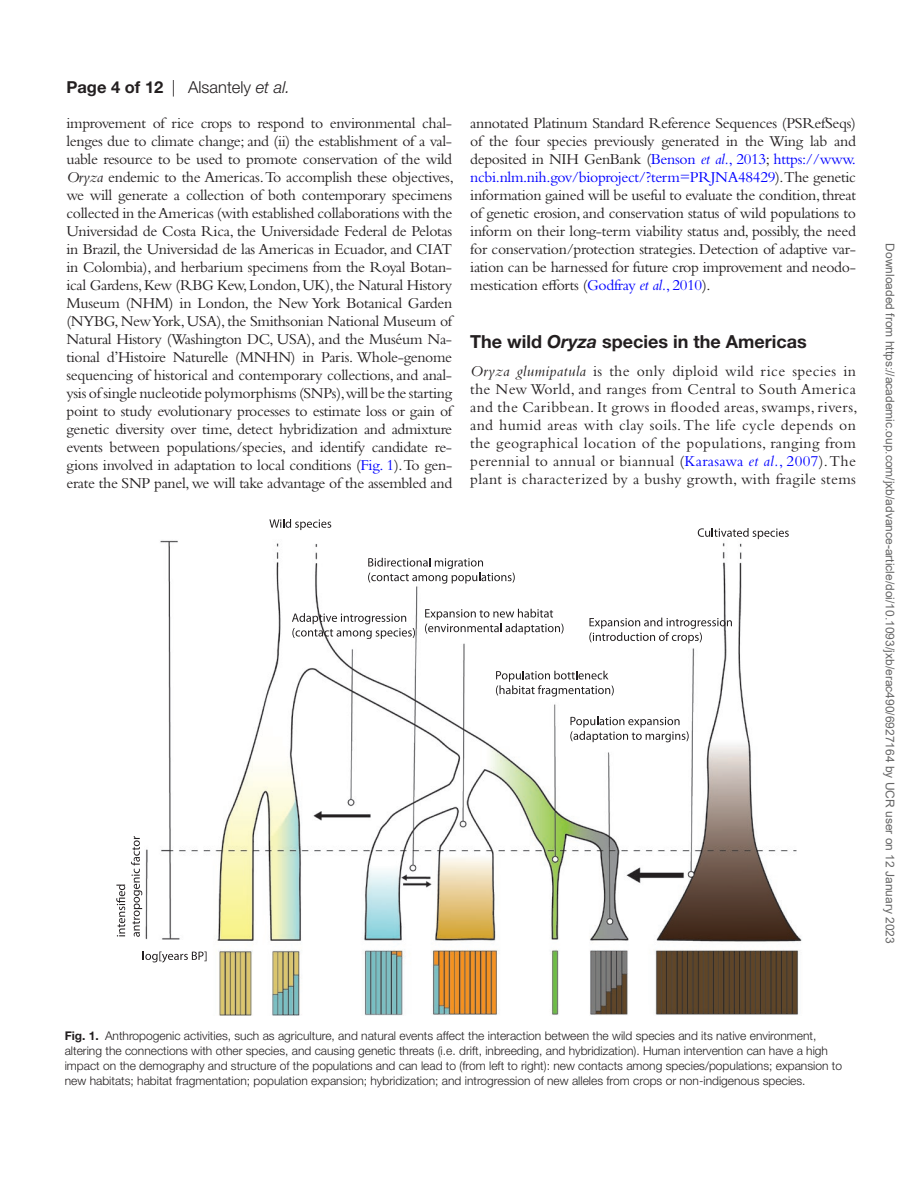
<style>
.page{position:relative;width:919px;height:1187px;background:#fff}
.page>*{position:absolute;margin:0;border:0;box-sizing:border-box;transform-origin:0 0}
.t1{font:700 18px "Helvetica Neue LT Std";color:#231f20}
.t2{font:300 16.5px "Helvetica Neue LT Std";color:#231f20}
.t3{font:15.75px/18px "Bembo Std";letter-spacing:-.02em;color:#231f20;text-align:justify}
.t4{font:300 12px/15px "Helvetica Neue LT Std";color:#231f20}
.t5{font:12px "Arial";color:#666}
.s1{font-weight:700}
.s2{font-style:italic}
.s3{color:#00f}
.s4{font-style:italic;color:#00f}
</style>
<div class="page">
<img style="left:145px;top:539px;width:657px;height:476px">
<svg style="left:143px;top:951px;width:63px;height:11px"></svg>
<svg style="left:116px;top:884px;width:9px;height:52px"></svg>
<svg style="left:131px;top:836px;width:11px;height:100px"></svg>
<svg style="left:269px;top:519px;width:62px;height:11px"></svg>
<svg style="left:697px;top:528px;width:91px;height:11px"></svg>
<svg style="left:496px;top:670px;width:117px;height:26px"></svg>
<svg style="left:570px;top:716px;width:118px;height:26px"></svg>
<svg style="left:589px;top:617px;width:142px;height:26px"></svg>
<svg style="left:425px;top:608px;width:138px;height:26px"></svg>
<svg style="left:368px;top:557px;width:146px;height:26px"></svg>
<svg style="left:292px;top:613px;width:123px;height:26px"></svg>
<p class="t2" style="left:66px;top:77px;width:225px"><span class="s1">Page 4 of 12</span> | Alsantely <span class="s2">et al.</span></p>
<p class="t3" style="left:66px;top:113px;width:389px">improvement of rice crops to respond to environmental chal&shy;lenges due to climate change; and (ii) the establishment of a val&shy;uable resource to be used to promote conservation of the wild <span class="s2">Oryza</span> endemic to the Americas. To accomplish these objectives, we will generate a collection of both contemporary specimens collected in the Americas (with established collaborations with the Universidad de Costa Rica, the Universidade Federal de Pelotas in Brazil, the Universidad de las Americas in Ecuador, and CIAT in Colombia), and herbarium specimens from the Royal Botan&shy;ical Gardens, Kew (RBG Kew, London, UK), the Natural History Museum (NHM) in London, the New York Botanical Garden (NYBG, New York, USA), the Smithsonian National Museum of Natural History (Washington DC, USA), and the Muséum Na&shy;tional d’Histoire Naturelle (MNHN) in Paris. Whole-genome sequencing of historical and contemporary collections, and anal&shy;ysis of single nucleotide polymorphisms (SNPs),will be the starting point to study evolutionary processes to estimate loss or gain of genetic diversity over time, detect hybridization and admixture events between populations/species, and identify candidate re&shy;gions involved in adaptation to local conditions (<span class="s3">Fig. 1</span>). To gen&shy;erate the SNP panel, we will take advantage of the assembled and</p>
<p class="t3" style="left:470px;top:113px;width:387px">annotated Platinum Standard Reference Sequences (PSRefSeqs) of the four species previously generated in the Wing lab and deposited in NIH GenBank (<span class="s3">Benson</span> <span class="s4">et al.</span><span class="s3">, 2013</span>; <span class="s3">https://www. ncbi.nlm.nih.gov/bioproject/?term=PRJNA48429</span>).The genetic information gained will be useful to evaluate the condition, threat of genetic erosion, and conservation status of wild populations to inform on their long-term viability status and, possibly, the need for conservation/protection strategies. Detection of adaptive var&shy;iation can be harnessed for future crop improvement and neodo&shy;mestication efforts (<span class="s3">Godfray</span> <span class="s4">et al.</span><span class="s3">, 2010</span>).</p>
<p class="t1" style="left:470px;top:331px;width:338px">The wild <span class="s2">Oryza</span> species in the Americas</p>
<p class="t3" style="left:470px;top:362px;width:389px"><span class="s2">Oryza glumipatula</span> is the only diploid wild rice species in the New World, and ranges from Central to South America and the Caribbean. It grows in flooded areas, swamps, rivers, and humid areas with clay soils. The life cycle depends on the geographical location of the populations, ranging from perennial to annual or biannual (<span class="s3">Karasawa</span> <span class="s4">et al.</span><span class="s3">, 2007</span>). The plant is characterized by a bushy growth, with fragile stems</p>
<p class="t5" style="left:894px;top:243px;width:702px;rotate:90deg">Downloaded from https://academic.oup.com/jxb/advance-article/doi/10.1093/jxb/erac490/6927164 by UCR user on 12 January 2023</p>
<p class="t4" style="left:65px;top:1027px;width:778px"><span class="s1">Fig. 1.</span> Anthropogenic activities, such as agriculture, and natural events affect the interaction between the wild species and its native environment, altering the connections with other species, and causing genetic threats (i.e. drift, inbreeding, and hybridization). Human intervention can have a high impact on the demography and structure of the populations and can lead to (from left to right): new contacts among species/populations; expansion to new habitats; habitat fragmentation; population expansion; hybridization; and introgression of new alleles from crops or non-indigenous species.</p>
</div>
